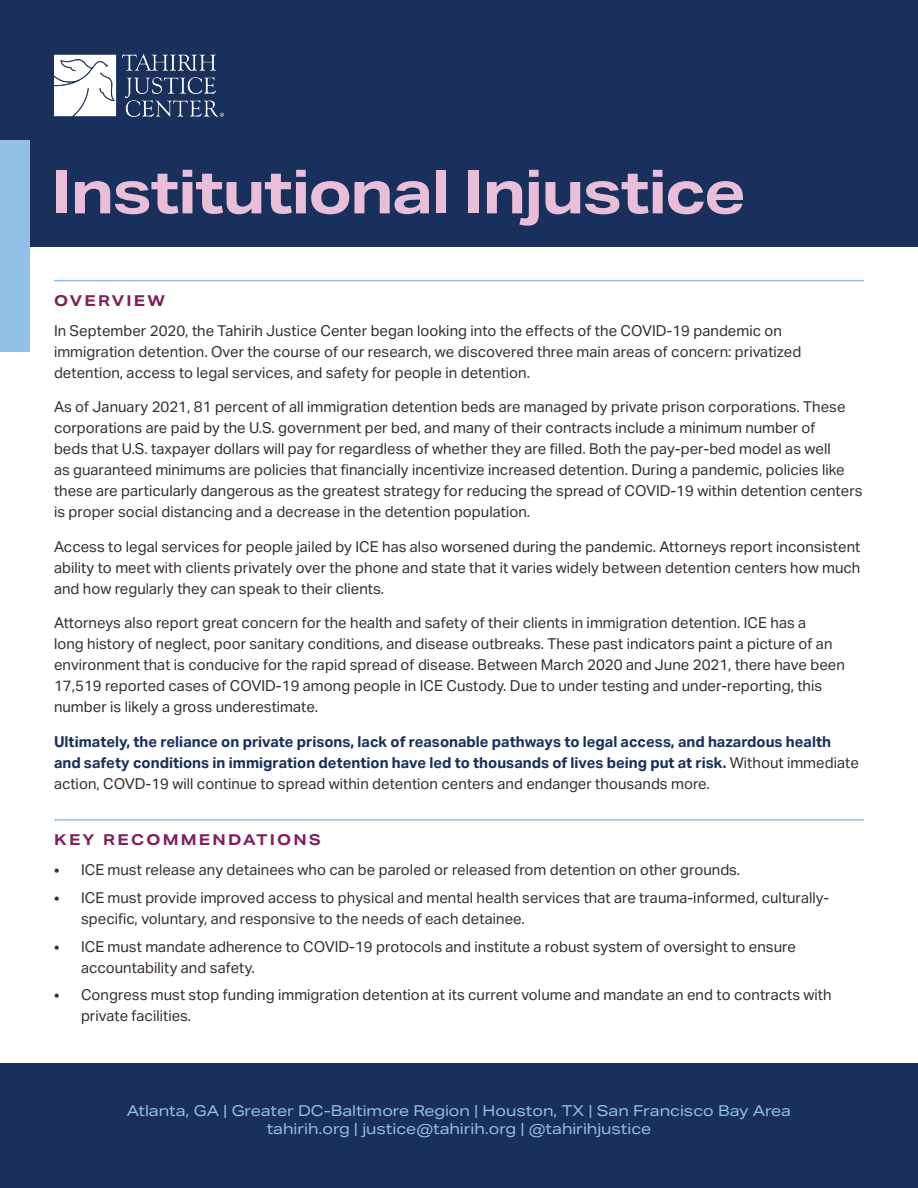
<style>
.page{position:relative;width:918px;height:1188px;background:#fff}
.page>*{position:absolute;margin:0;border:0;box-sizing:border-box;transform-origin:0 0}
.t1{font:700 60px "Aktiv Grotesk Ex";letter-spacing:-.03em;color:#e9bed9}
.Body{font:15px/21px "Aktiv Grotesk";color:#372f2d}
.Body-2{font:700 15px/21px "Aktiv Grotesk";color:#18305b}
.t2{font:15px/18px "Aktiv Grotesk Ex";color:#93c0e7;text-align:center}
.Heading_3{font:700 15px "Aktiv Grotesk Ex";letter-spacing:.15em;color:#80215e}
.s1{font-weight:400;color:#372f2d}
</style>
<div class="page">
<div style="left:0;top:1064px;width:918px;height:124px;background:#18305b"></div>
<div style="left:0;top:0;width:918px;height:246px;background:#18305b"></div>
<img style="left:55px;top:54px;width:168px;height:62px">
<hr style="left:54px;top:280px;width:810px;height:1px;background:#93c0e7">
<hr style="left:54px;top:819px;width:810px;height:2px;background:#93c0e7">
<div style="left:0;top:140px;width:29px;height:212px;background:#93c0e7"></div>
<p class="t1" style="left:52px;top:158px;width:696px">Institutional Injustice</p>
<p class="Heading_3" style="left:54px;top:292px;width:113px">OVERVIEW</p>
<p class="Body" style="left:54px;top:320px;width:749px">In September 2020, the Tahirih Justice Center began looking into the effects of the COVID-19 pandemic on immigration detention. Over the course of our research, we discovered three main areas of concern: privatized detention, access to legal services, and safety for people in detention.</p>
<p class="Body" style="left:54px;top:397px;width:810px">As of January 2021, 81 percent of all immigration detention beds are managed by private prison corporations. These corporations are paid by the U.S. government per bed, and many of their contracts include a minimum number of<br>beds that U.S. taxpayer dollars will pay for regardless of whether they are filled. Both the pay-per-bed model as well<br>as guaranteed minimums are policies that financially incentivize increased detention. During a pandemic, policies like these are particularly dangerous as the greatest strategy for reducing the spread of COVID-19 within detention centers is proper social distancing and a decrease in the detention population.</p>
<p class="Body" style="left:54px;top:536px;width:808px;text-align:justify">Access to legal services for people jailed by ICE has also worsened during the pandemic. Attorneys report inconsistent ability to meet with clients privately over the phone and state that it varies widely between detention centers how much and how regularly they can speak to their clients.</p>
<p class="Body" style="left:54px;top:613px;width:793px">Attorneys also report great concern for the health and safety of their clients in immigration detention. ICE has a<br>long history of neglect, poor sanitary conditions, and disease outbreaks. These past indicators paint a picture of an environment that is conducive for the rapid spread of disease. Between March 2020 and June 2021, there have been 17,519 reported cases of COVID-19 among people in ICE Custody. Due to under testing and under-reporting, this number is likely a gross underestimate.</p>
<p class="Body-2" style="left:54px;top:731px;width:806px">Ultimately, the reliance on private prisons, lack of reasonable pathways to legal access, and hazardous health and safety conditions in immigration detention have led to thousands of lives being put at risk. <span class="s1">Without immediate action, COVD-19 will continue to spread within detention centers and endanger thousands more.</span></p>
<p class="Heading_3" style="left:54px;top:831px;width:268px">KEY RECOMMENDATIONS</p>
<p class="Body" style="left:54px;top:859px;width:688px">• ICE must release any detainees who can be paroled or released from detention on other grounds.</p>
<p class="Body" style="left:81px;top:887px;width:750px;text-indent:-27px">• ICE must provide improved access to physical and mental health services that are trauma-informed, culturally&shy;specific, voluntary, and responsive to the needs of each detainee.</p>
<p class="Body" style="left:81px;top:936px;width:716px;text-indent:-27px">• ICE must mandate adherence to COVID-19 protocols and institute a robust system of oversight to ensure accountability and safety.</p>
<p class="Body" style="left:81px;top:985px;width:752px;text-indent:-27px">• Congress must stop funding immigration detention at its current volume and mandate an end to contracts with private facilities.</p>
<p class="t2" style="left:127px;top:1102px;width:666px">Atlanta, GA | Greater DC-Baltimore Region | Houston, TX | San Francisco Bay Area tahirih.org | justice@tahirih.org | @tahirihjustice</p>
</div>
